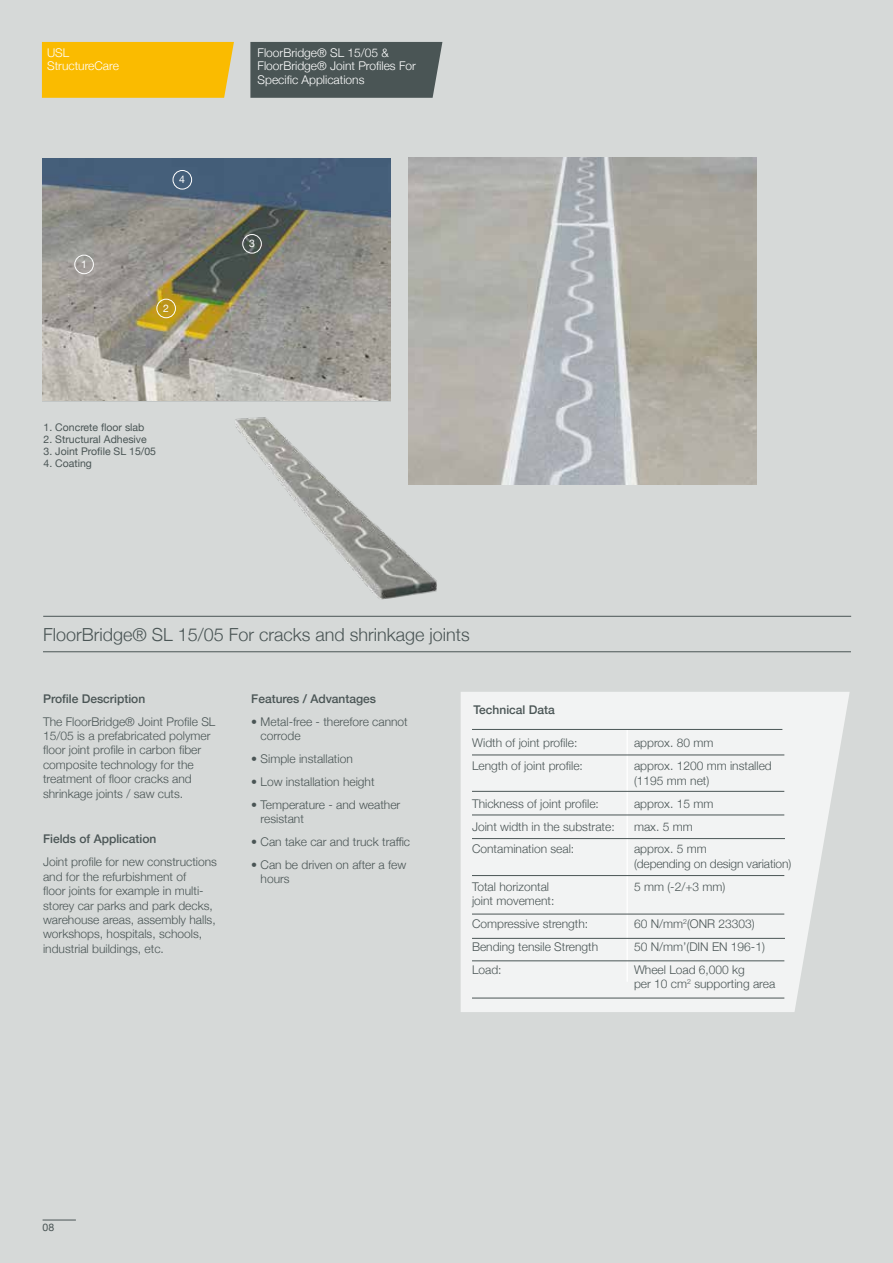
<style>
.page{position:relative;width:893px;height:1263px;background:#d6d9d8}
.page>*{position:absolute;margin:0;border:0;box-sizing:border-box;transform-origin:0 0}
.t1{font:300 18px "Helvetica Neue";color:#4a5555}
.t2{font:300 12px/14.4px "Helvetica Neue";color:#4a5555}
.t3{font:300 12px/13.5px "Helvetica Neue";color:#fff}
.t4{font:500 12px "Helvetica Neue";color:#4a5555}
.t5{font:10.5px "Helvetica Neue";color:#4a5555}
.t6{font:10.5px "Helvetica Neue";color:#fff}
</style>
<div class="page">
<hr style="left:43px;top:1219px;width:33px;height:1px;background:#4a5555">
<div style="left:42px;top:42px;width:192px;height:56px;background:#fabb00"></div>
<div style="left:250px;top:42px;width:192px;height:56px;background:#4a5555"></div>
<svg style="left:461px;top:692px;width:389px;height:320px;background:#eeefef"></svg>
<hr style="left:43px;top:616px;width:808px;height:1px;background:#4a5555">
<hr style="left:43px;top:651px;width:808px;height:1px;background:#4a5555">
<img style="left:43px;top:158px;width:348px;height:242px">
<div style="left:74px;top:255px;width:20px;height:19px;border:1px solid #fff;border-radius:50%"></div>
<div style="left:156px;top:299px;width:20px;height:19px;border:1px solid #fff;border-radius:50%"></div>
<div style="left:242px;top:234px;width:20px;height:19px;border:1px solid #fff;border-radius:50%"></div>
<div style="left:173px;top:170px;width:19px;height:19px;border:1px solid #fff;border-radius:50%"></div>
<img style="left:235px;top:417px;width:202px;height:183px">
<hr style="left:626px;top:729px;width:2px;height:253px;background:#fff">
<hr style="left:472px;top:729px;width:310px;height:1px;background:#4a5555">
<hr style="left:472px;top:754px;width:312px;height:1px;background:#4a5555">
<hr style="left:472px;top:791px;width:312px;height:1px;background:#4a5555">
<hr style="left:472px;top:814px;width:312px;height:1px;background:#4a5555">
<hr style="left:472px;top:838px;width:313px;height:1px;background:#4a5555">
<hr style="left:472px;top:960px;width:312px;height:1px;background:#4a5555">
<hr style="left:472px;top:875px;width:312px;height:1px;background:#4a5555">
<hr style="left:472px;top:914px;width:312px;height:1px;background:#4a5555">
<hr style="left:472px;top:938px;width:313px;height:1px;background:#4a5555">
<hr style="left:472px;top:998px;width:312px;height:1px;background:#4a5555">
<img style="left:408px;top:157px;width:349px;height:328px">
<p class="t3" style="left:47px;top:45px;width:73px">USL<br>StructureCare</p>
<p class="t3" style="left:258px;top:45px;width:160px">FloorBridge® SL 15/05 &amp;<br>FloorBridge® Joint Profiles For<br>Specific Applications</p>
<p class="t6" style="left:81px;top:257px;width:7px">1</p>
<p class="t6" style="left:179px;top:172px;width:7px">4</p>
<p class="t6" style="left:163px;top:301px;width:7px">2</p>
<p class="t5" style="left:44px;top:420px;width:102px">1. Concrete floor slab</p>
<p class="t5" style="left:44px;top:432px;width:105px">2. Structural Adhesive</p>
<p class="t5" style="left:44px;top:444px;width:114px">3. Joint Profile SL 15/05</p>
<p class="t5" style="left:44px;top:456px;width:50px">4. Coating</p>
<p class="t6" style="left:249px;top:236px;width:7px">3</p>
<h1 class="t1" style="left:43px;top:620px;width:428px">FloorBridge® SL 15/05 For cracks and shrinkage joints</h1>
<p class="t4" style="left:43px;top:689px;width:104px">Profile Description</p>
<p class="t2" style="left:43px;top:713px;width:174px">The FloorBridge® Joint Profile SL<br>15/05 is a prefabricated polymer floor joint profile in carbon fiber composite technology for the treatment of floor cracks and shrinkage joints / saw cuts.</p>
<p class="t4" style="left:43px;top:829px;width:115px">Fields of Application</p>
<p class="t2" style="left:43px;top:854px;width:176px">Joint profile for new constructions and for the refurbishment of<br>floor joints for example in multi&shy;storey car parks and park decks, warehouse areas, assembly halls, workshops, hospitals, schools, industrial buildings, etc.</p>
<p class="t4" style="left:251px;top:689px;width:126px">Features / Advantages</p>
<p class="t2" style="left:261px;top:713px;width:149px;text-indent:-9px">• Metal-free - therefore cannot corrode</p>
<p class="t2" style="left:251px;top:750px;width:103px">• Simple installation</p>
<p class="t2" style="left:251px;top:773px;width:125px">• Low installation height</p>
<p class="t2" style="left:261px;top:796px;width:141px;text-indent:-9px">• Temperature - and weather resistant</p>
<p class="t2" style="left:251px;top:834px;width:160px">• Can take car and truck traffic</p>
<p class="t2" style="left:261px;top:856px;width:147px;text-indent:-9px">• Can be driven on after a few hours</p>
<p class="t4" style="left:473px;top:700px;width:83px">Technical Data</p>
<p class="t2" style="left:472px;top:735px;width:107px">Width of joint profile:</p>
<p class="t2" style="left:634px;top:735px;width:81px">approx. 80 mm</p>
<p class="t2" style="left:472px;top:758px;width:112px">Length of joint profile:</p>
<p class="t2" style="left:634px;top:758px;width:139px">approx. 1200 mm installed (1195 mm net)</p>
<p class="t2" style="left:472px;top:795px;width:128px">Thickness of joint profile:</p>
<p class="t2" style="left:634px;top:795px;width:81px">approx. 15 mm</p>
<p class="t2" style="left:472px;top:818px;width:144px">Joint width in the substrate:</p>
<p class="t2" style="left:634px;top:818px;width:60px">max. 5 mm</p>
<p class="t2" style="left:472px;top:841px;width:104px">Contamination seal:</p>
<p class="t2" style="left:634px;top:841px;width:159px">approx. 5 mm<br>(depending on design variation)</p>
<p class="t2" style="left:472px;top:878px;width:79px">Total horizontal</p>
<p class="t2" style="left:634px;top:878px;width:93px">5 mm (-2/+3 mm)</p>
<p class="t2" style="left:472px;top:888px;width:118px;line-height:23px">joint movement:<br>Compressive strength:</p>
<p class="t2" style="left:634px;top:916px;width:122px">60 N/mm<sup>2</sup>(ONR 23303)</p>
<p class="t2" style="left:472px;top:938px;width:128px">Bending tensile Strength</p>
<p class="t2" style="left:634px;top:938px;width:132px">50 N/mm’(DIN EN 196-1)</p>
<p class="t2" style="left:472px;top:961px;width:31px">Load:</p>
<p class="t2" style="left:634px;top:961px;width:143px">Wheel Load 6,000 kg<br>per 10 cm<sup>2</sup> supporting area</p>
<p class="t5" style="left:43px;top:1220px;width:13px">08</p>
</div>
